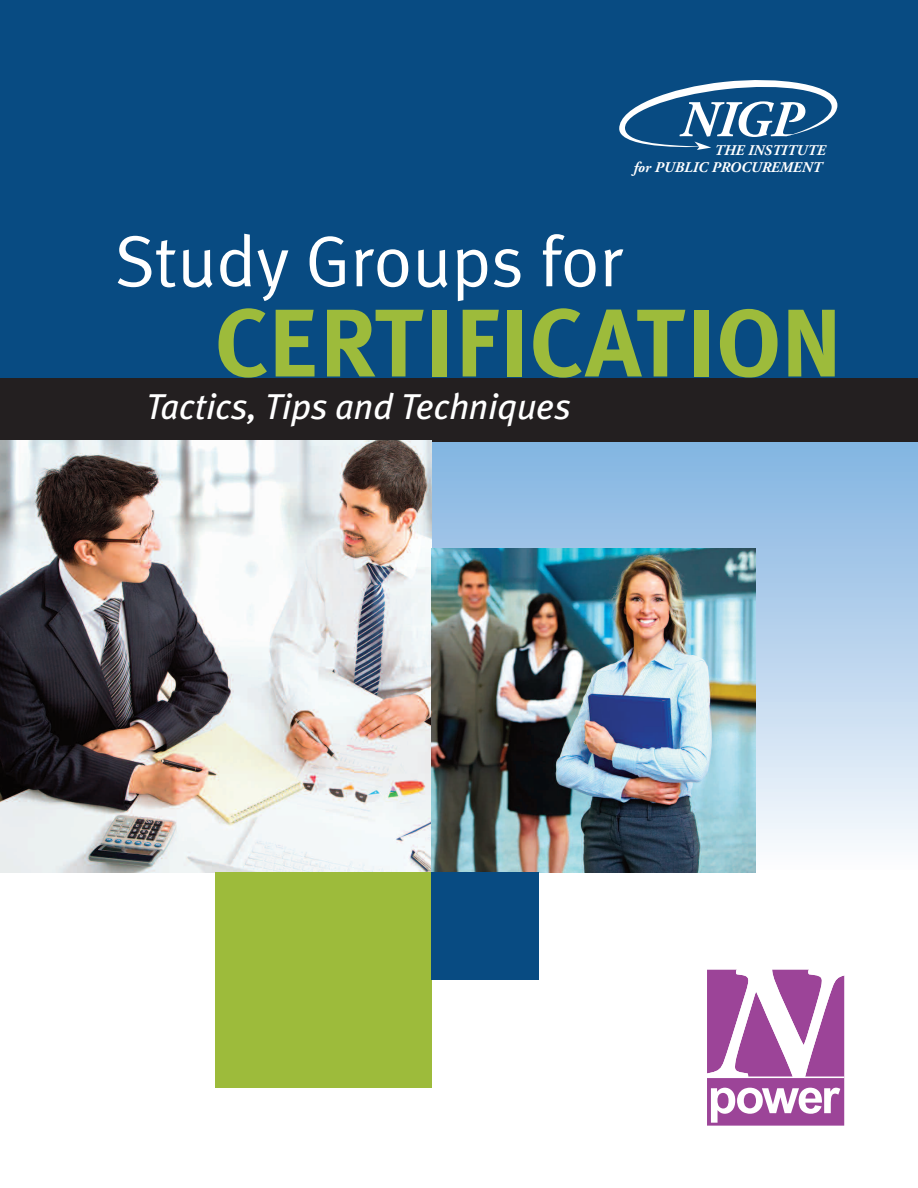
<style>
.page{position:relative;width:918px;height:1188px;background:#fff}
.page>*{position:absolute;margin:0;border:0;box-sizing:border-box;transform-origin:0 0}
.t1{font:700 96px "Meta Plus";color:#9dbb3b}
.t2{font:72px "Meta Plus Normal";color:#fff}
.t3{font:italic 36px "Meta Plus";color:#fff}
.t4{font:italic 700 14.85px/17.7px "Adobe Garamond";color:#fff;text-align:right}
</style>
<div class="page">
<div style="left:0;top:439px;width:918px;height:431px;background:linear-gradient(to bottom,#7fafdd,#fbfdff)"></div>
<div style="left:0;top:0;width:918px;height:380px;background:#084b82"></div>
<div style="left:0;top:378px;width:918px;height:63px;background:#231f20"></div>
<svg style="left:619px;top:80px;width:218px;height:70px"></svg>
<svg style="left:707px;top:970px;width:137px;height:156px"></svg>
<img style="left:0;top:440px;width:432px;height:432px">
<img style="left:431px;top:548px;width:324px;height:324px">
<div style="left:215px;top:872px;width:216px;height:216px;background:#9dbb3b"></div>
<div style="left:431px;top:872px;width:108px;height:108px;background:#084b82"></div>
<p class="t4" style="left:633px;top:142px;width:194px">THE INSTITUTE<br>for PUBLIC PROCUREMENT</p>
<h2 class="t2" style="left:115px;top:219px;width:511px">Study Groups for</h2>
<h1 class="t1" style="left:215px;top:287px;width:629px">CERTIFICATION</h1>
<h3 class="t3" style="left:146px;top:386px;width:426px">Tactics, Tips and Techniques</h3>
</div>
